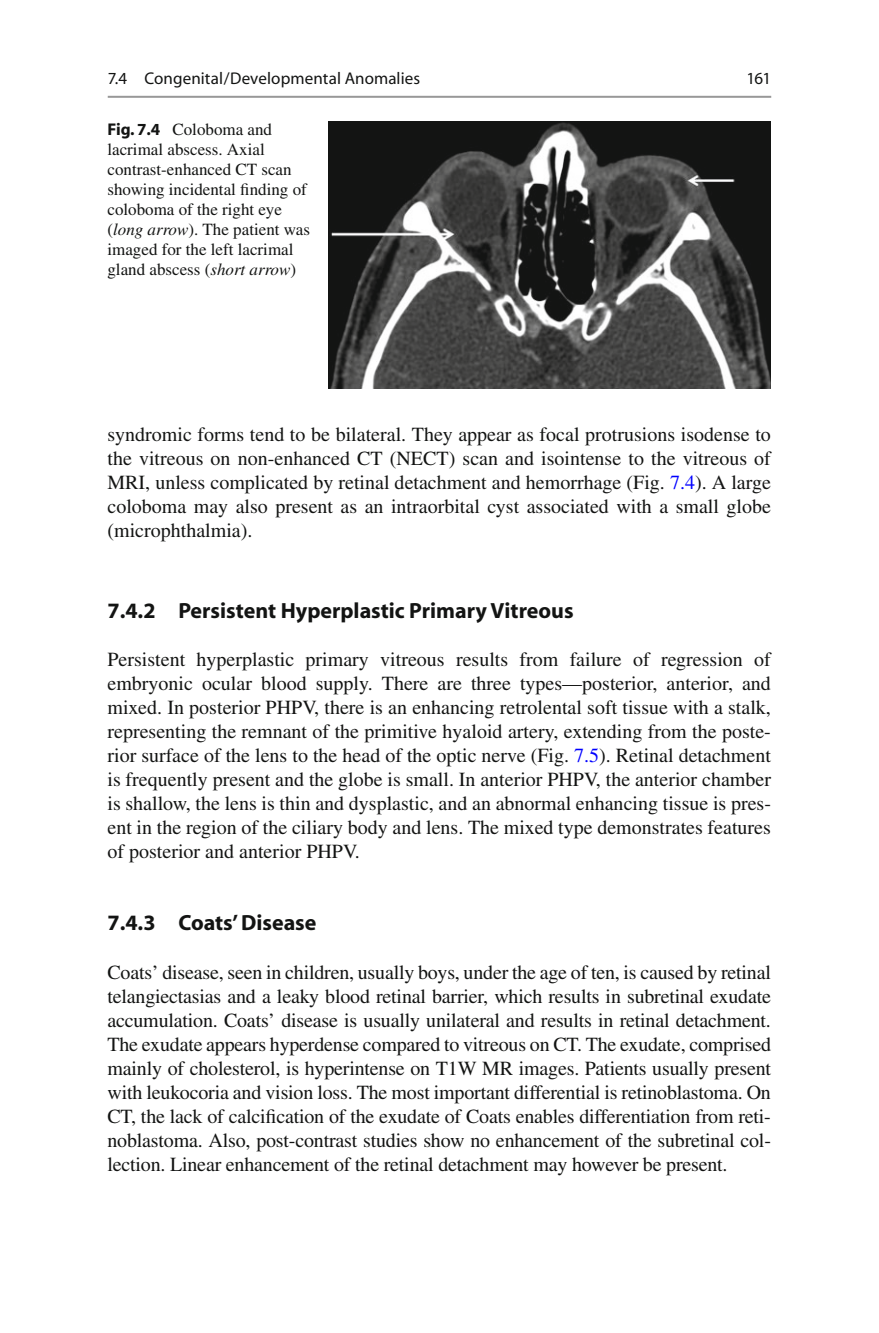
<style>
.page{position:relative;width:879px;height:1333px;background:#fff}
.page>*{position:absolute;margin:0;border:0;box-sizing:border-box;transform-origin:0 0}
.t1{font:700 22px "Myriad";color:#131413}
.t2{font:20px/24px "Times";color:#131413;text-align:justify}
.t3{font:17px/20px "Times";color:#131413}
.t4{font:17px "Myriad";letter-spacing:.005em;color:#131413}
.s1{font-family:"Myriad";font-weight:700}
.s2{font-style:italic}
.s3{color:#00f}
</style>
<div class="page">
<img style="left:329px;top:122px;width:442px;height:267px">
<hr style="left:108px;top:96px;width:663px;height:2px;background:#989898">
<p class="t4" style="left:108px;top:72px;width:314px">7.4 Congenital/Developmental Anomalies</p>
<p class="t3" style="left:107px;top:121px;width:204px"><span class="s1">Fig. 7.4</span> Coloboma and lacrimal abscess. Axial contrast-enhanced CT scan showing incidental finding of coloboma of the right eye<br>( <span class="s2">long arrow</span> ). The patient was imaged for the left lacrimal gland abscess ( <span class="s2">short arrow</span> )</p>
<p class="t4" style="left:746px;top:72px;width:26px">161</p>
<p class="t2" style="left:107px;top:424px;width:665px">syndromic forms tend to be bilateral. They appear as focal protrusions isodense to the vitreous on non-enhanced CT (NECT) scan and isointense to the vitreous of MRI, unless complicated by retinal detachment and hemorrhage (Fig. <span class="s3">7.4</span> ). A large coloboma may also present as an intraorbital cyst associated with a small globe (microphthalmia).</p>
<p class="t1" style="left:107px;top:602px;width:467px">7.4.2 Persistent Hyperplastic Primary Vitreous</p>
<p class="t2" style="left:107px;top:649px;width:665px">Persistent hyperplastic primary vitreous results from failure of regression of embryonic ocular blood supply. There are three types—posterior, anterior, and mixed. In posterior PHPV, there is an enhancing retrolental soft tissue with a stalk, representing the remnant of the primitive hyaloid artery, extending from the poste&shy;rior surface of the lens to the head of the optic nerve (Fig. <span class="s3">7.5</span> ). Retinal detachment is frequently present and the globe is small. In anterior PHPV, the anterior chamber is shallow, the lens is thin and dysplastic, and an abnormal enhancing tissue is pres&shy;ent in the region of the ciliary body and lens. The mixed type demonstrates features of posterior and anterior PHPV.</p>
<p class="t1" style="left:107px;top:914px;width:210px">7.4.3 Coats’ Disease</p>
<p class="t2" style="left:107px;top:961px;width:665px">Coats’ disease, seen in children, usually boys, under the age of ten, is caused by retinal telangiectasias and a leaky blood retinal barrier, which results in subretinal exudate accumulation. Coats’ disease is usually unilateral and results in retinal detachment.<br>The exudate appears hyperdense compared to vitreous on CT. The exudate, comprised mainly of cholesterol, is hyperintense on T1W MR images. Patients usually present with leukocoria and vision loss. The most important differential is retinoblastoma. On CT, the lack of calcification of the exudate of Coats enables differentiation from reti&shy;noblastoma. Also, post-contrast studies show no enhancement of the subretinal col&shy;lection. Linear enhancement of the retinal detachment may however be present.</p>
</div>
